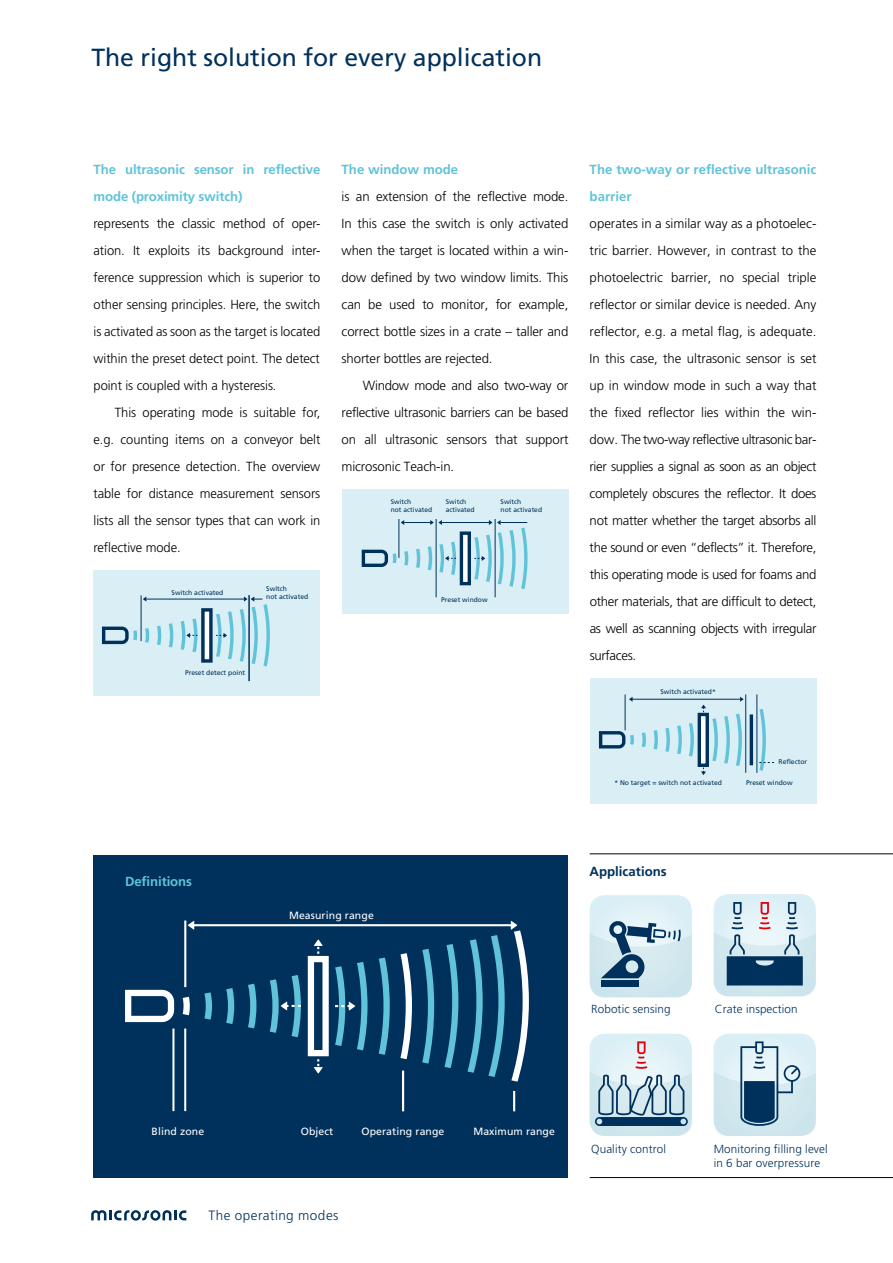
<style>
.page{position:relative;width:893px;height:1263px;background:#fff}
.page>*{position:absolute;margin:0;border:0;box-sizing:border-box;transform-origin:0 0}
.t1{font:24.75px "Frutiger LT";color:#00315c}
.t2{font:300 13.5px "Frutiger LT";letter-spacing:.035em;color:#00315c}
.t3{font:300 13.2px/27px "Frutiger LT";letter-spacing:-.01em;color:#000;text-align:justify}
.t4{font:700 13.2px/27px "Frutiger LT";letter-spacing:-.01em;color:#60c3d9}
.t5{font:700 13.2px "Frutiger LT";color:#00315c}
.t6{font:300 11.7px/13.5px "Frutiger LT";letter-spacing:.01em;color:#00315c}
.t7{font:10.5px "Frutiger LT";letter-spacing:.01em;color:#fff}
.t8{font:6.75px/8.1px "Frutiger";color:#00315c}
</style>
<div class="page">
<svg style="left:91px;top:1210px;width:95px;height:10px"></svg>
<div style="left:94px;top:570px;width:226px;height:126px;background:#d9eef5"></div>
<hr style="left:141px;top:595px;width:1px;height:46px;background:#00315c">
<hr style="left:249px;top:595px;width:1px;height:86px;background:#00315c">
<svg style="left:102px;top:597px;width:168px;height:72px"></svg>
<div style="left:590px;top:678px;width:226px;height:126px;background:#d9eef5"></div>
<hr style="left:745px;top:694px;width:1px;height:79px;background:#00315c">
<hr style="left:756px;top:694px;width:1px;height:79px;background:#00315c">
<hr style="left:625px;top:694px;width:1px;height:36px;background:#00315c">
<svg style="left:599px;top:697px;width:176px;height:78px"></svg>
<div style="left:342px;top:489px;width:226px;height:125px;background:#d9eef5"></div>
<hr style="left:436px;top:519px;width:1px;height:78px;background:#00315c">
<hr style="left:495px;top:519px;width:1px;height:78px;background:#00315c">
<hr style="left:399px;top:519px;width:1px;height:39px;background:#00315c">
<svg style="left:362px;top:520px;width:166px;height:72px"></svg>
<svg style="left:714px;top:1034px;width:102px;height:102px;background:#b1cad7"></svg>
<svg style="left:590px;top:1034px;width:102px;height:102px;background:#b8cdd8"></svg>
<hr style="left:590px;top:853px;width:303px;height:1px;background:#000">
<hr style="left:590px;top:1177px;width:303px;height:1px;background:#000">
<svg style="left:714px;top:894px;width:102px;height:102px;background:#a5bdcb"></svg>
<svg style="left:590px;top:895px;width:102px;height:102px;background:#b8d0db"></svg>
<div style="left:94px;top:856px;width:474px;height:322px;background:#00315c"></div>
<svg style="left:393px;top:921px;width:139px;height:171px;background:#215579"></svg>
<hr style="left:184px;top:1028px;width:2px;height:83px;background:#fff">
<hr style="left:184px;top:920px;width:2px;height:67px;background:#fff">
<hr style="left:402px;top:1070px;width:2px;height:41px;background:#fff">
<hr style="left:172px;top:1028px;width:2px;height:83px;background:#fff">
<hr style="left:513px;top:1091px;width:2px;height:20px;background:#fff">
<svg style="left:125px;top:921px;width:268px;height:171px;background:#18496f"></svg>
<h1 class="t1" style="left:91px;top:43px;width:452px">The right solution for every application</h1>
<p class="t4" style="left:94px;top:156px;width:228px">The ultrasonic sensor in reflective mode (proximity switch)</p>
<p class="t3" style="left:94px;top:210px;width:228px">represents the classic method of oper&shy;ation. It exploits its background inter&shy;ference suppression which is superior to other sensing principles. Here, the switch is activated as soon as the target is located within the preset detect point. The detect point is coupled with a hysteresis.</p>
<p class="t3" style="left:94px;top:399px;width:228px;text-indent:21px">This operating mode is suitable for, e.g. counting items on a conveyor belt or for presence detection. The overview table for distance measurement sensors lists all the sensor types that can work in reflective mode.</p>
<p class="t8" style="left:172px;top:589px;width:53px">Switch activated</p>
<p class="t8" style="left:266px;top:584px;width:44px">Switch<br>not activated</p>
<p class="t4" style="left:342px;top:156px;width:118px">The window mode</p>
<p class="t3" style="left:342px;top:183px;width:228px">is an extension of the reflective mode.<br>In this case the switch is only activated when the target is located within a win&shy;dow defined by two window limits. This can be used to monitor, for example, correct bottle sizes in a crate – taller and shorter bottles are rejected.</p>
<p class="t3" style="left:342px;top:372px;width:228px;text-indent:21px">Window mode and also two-way or reflective ultrasonic barriers can be based on all ultrasonic sensors that support microsonic Teach-in.</p>
<p class="t8" style="left:391px;top:498px;width:43px">Switch<br>not activated</p>
<p class="t8" style="left:501px;top:498px;width:43px">Switch<br>not activated</p>
<p class="t8" style="left:446px;top:498px;width:30px">Switch activated</p>
<p class="t8" style="left:441px;top:596px;width:48px">Preset window</p>
<p class="t8" style="left:185px;top:669px;width:62px">Preset detect point</p>
<p class="t4" style="left:590px;top:156px;width:228px">The two-way or reflective ultrasonic barrier</p>
<p class="t3" style="left:590px;top:210px;width:228px">operates in a similar way as a photoelec&shy;tric barrier. However, in contrast to the photoelectric barrier, no special triple reflector or similar device is needed. Any reflector, e.g. a metal flag, is adequate.<br>In this case, the ultrasonic sensor is set up in window mode in such a way that the fixed reflector lies within the win&shy;dow. The two-way reflective ultrasonic bar&shy;rier supplies a signal as soon as an object completely obscures the reflector. It does not matter whether the target absorbs all the sound or even “deflects” it. Therefore, this operating mode is used for foams and other materials, that are difficult to detect, as well as scanning objects with irregular surfaces.</p>
<p class="t8" style="left:660px;top:687px;width:57px">Switch activated*</p>
<p class="t8" style="left:614px;top:778px;width:109px">* No target = switch not activated</p>
<p class="t8" style="left:778px;top:757px;width:30px">Reflector</p>
<p class="t8" style="left:746px;top:778px;width:48px">Preset window</p>
<p class="t4" style="left:125px;top:868px;width:68px">Definitions</p>
<p class="t7" style="left:289px;top:909px;width:86px">Measuring range</p>
<p class="t5" style="left:590px;top:864px;width:78px">Applications</p>
<p class="t6" style="left:591px;top:1002px;width:81px">Robotic sensing</p>
<p class="t6" style="left:715px;top:1002px;width:84px">Crate inspection</p>
<p class="t7" style="left:152px;top:1125px;width:54px">Blind zone</p>
<p class="t7" style="left:301px;top:1125px;width:34px">Object</p>
<p class="t7" style="left:361px;top:1125px;width:85px">Operating range</p>
<p class="t7" style="left:473px;top:1125px;width:83px">Maximum range</p>
<p class="t2" style="left:208px;top:1208px;width:132px">The operating modes</p>
<p class="t6" style="left:591px;top:1143px;width:76px">Quality control</p>
<p class="t6" style="left:714px;top:1143px;width:116px">Monitoring filling level in 6 bar overpressure</p>
</div>
